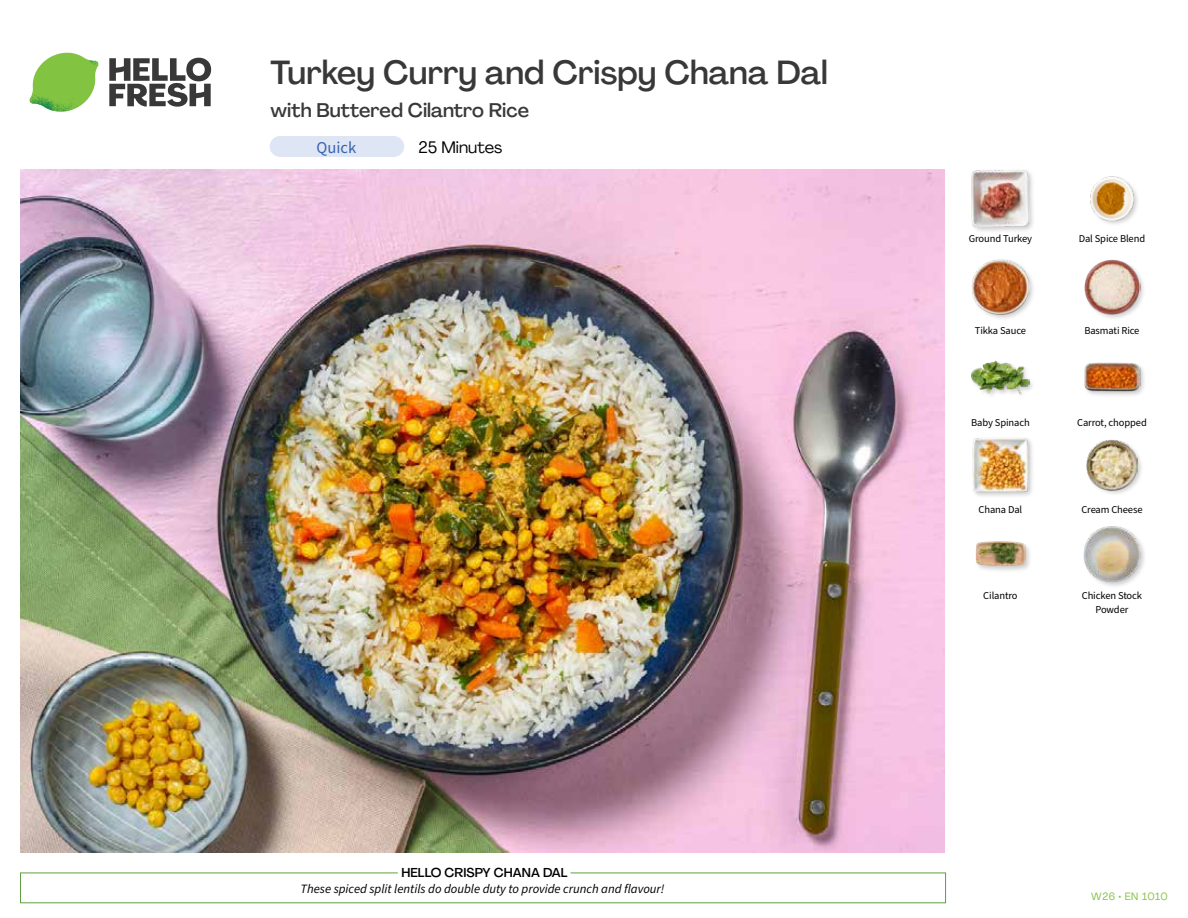
<style>
.page{position:relative;width:1188px;height:918px;background:#fff}
.page>*{position:absolute;margin:0;border:0;box-sizing:border-box;transform-origin:0 0}
.t1{font:500 33px "Agrandir";color:#383839}
.t2{font:500 19.5px "Agrandir";color:#383839}
.t3{font:16.5px "Agrandir";color:#000}
.t4{font:16.5px "Source Sans Pro";color:#3763af}
.t5{font:italic 12.75px "Source Sans Pro";color:#000}
.t6{font:500 12.75px "Agrandir";color:#000}
.t7{font:10.5px/13.5px "Source Sans Pro";letter-spacing:-.01em;color:#000;text-align:center}
.t8{font:10.5px "Agrandir";letter-spacing:.045em;color:#82c341}
</style>
<div class="page">
<svg style="left:109px;top:57px;width:102px;height:50px"></svg>
<svg style="left:34px;top:53px;width:62px;height:40px"></svg>
<img style="left:67px;top:53px;width:32px;height:26px">
<img style="left:33px;top:75px;width:59px;height:11px">
<img style="left:29px;top:79px;width:61px;height:33px">
<img style="left:65px;top:86px;width:27px;height:25px">
<div style="left:20px;top:873px;width:926px;height:30px;border:1px solid #609f43"></div>
<div style="left:398px;top:865px;width:173px;height:15px;background:#fff"></div>
<img style="left:21px;top:170px;width:924px;height:682px">
<div style="left:270px;top:136px;width:134px;height:21px;background:#dee5f4;border-radius:10px"></div>
<div style="left:1082px;top:525px;width:65px;height:64px;background:#000;opacity:.2"></div>
<img style="left:1083px;top:525px;width:58px;height:58px">
<div style="left:974px;top:540px;width:58px;height:34px;background:#000;opacity:.2"></div>
<img style="left:975px;top:540px;width:51px;height:34px">
<div style="left:1085px;top:439px;width:59px;height:58px;background:#000;opacity:.2"></div>
<img style="left:1087px;top:440px;width:50px;height:50px">
<div style="left:972px;top:436px;width:63px;height:63px;background:#000;opacity:.2"></div>
<img style="left:972px;top:436px;width:57px;height:58px">
<div style="left:1083px;top:361px;width:64px;height:38px;background:#000;opacity:.2"></div>
<img style="left:1083px;top:361px;width:58px;height:38px">
<div style="left:970px;top:360px;width:66px;height:41px;background:#000;opacity:.2"></div>
<img style="left:972px;top:360px;width:57px;height:41px">
<div style="left:1083px;top:258px;width:63px;height:64px;background:#000;opacity:.2"></div>
<img style="left:1083px;top:259px;width:58px;height:57px">
<div style="left:971px;top:258px;width:64px;height:64px;background:#000;opacity:.2"></div>
<img style="left:972px;top:259px;width:57px;height:57px">
<img style="left:1090px;top:176px;width:48px;height:48px">
<div style="left:970px;top:169px;width:65px;height:64px;background:#000;opacity:.2"></div>
<img style="left:972px;top:170px;width:57px;height:57px">
<h1 class="t1" style="left:271px;top:52px;width:559px">Turkey Curry and Crispy Chana Dal</h1>
<h2 class="t2" style="left:271px;top:98px;width:260px">with Buttered Cilantro Rice</h2>
<h3 class="t3" style="left:418px;top:137px;width:86px">25 Minutes</h3>
<h3 class="t4" style="left:317px;top:136px;width:41px">Quick</h3>
<p class="t6" style="left:402px;top:864px;width:167px">HELLO CRISPY CHANA DAL</p>
<p class="t5" style="left:301px;top:880px;width:365px">These spiced split lentils do double duty to provide crunch and flavour!</p>
<p class="t7" style="left:969px;top:232px;width:65px">Ground Turkey</p>
<p class="t7" style="left:1079px;top:232px;width:68px">Dal Spice Blend</p>
<p class="t7" style="left:975px;top:324px;width:53px">Tikka Sauce</p>
<p class="t7" style="left:1084px;top:324px;width:57px">Basmati Rice</p>
<p class="t7" style="left:971px;top:416px;width:60px">Baby Spinach</p>
<p class="t7" style="left:1077px;top:416px;width:71px">Carrot, chopped</p>
<p class="t7" style="left:979px;top:503px;width:45px">Chana Dal</p>
<p class="t7" style="left:1081px;top:503px;width:63px">Cream Cheese</p>
<p class="t7" style="left:983px;top:589px;width:36px">Cilantro</p>
<p class="t7" style="left:1082px;top:589px;width:62px">Chicken Stock<br>Powder</p>
<p class="t8" style="left:1091px;top:890px;width:78px">W26 • EN 1010</p>
</div>
